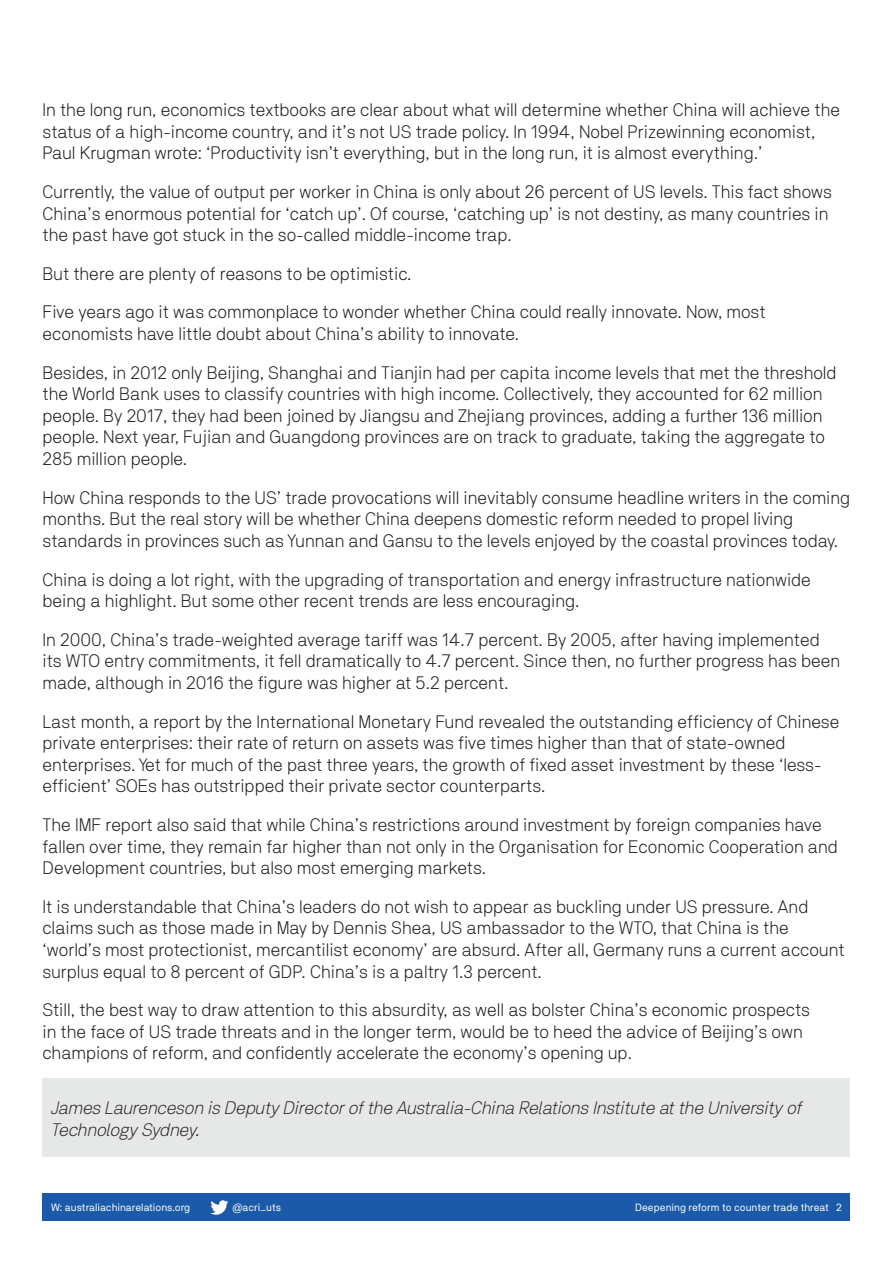
<style>
.page{position:relative;width:893px;height:1263px;background:#fff}
.page>*{position:absolute;margin:0;border:0;box-sizing:border-box;transform-origin:0 0}
.Body_Copy{font:300 18px/21.6px "NB Akademie Std";color:#231f20}
.Author_bios{font:italic 300 18px/21.6px "NB Akademie Std";color:#231f20}
.t1{font:10.5px "NB Akademie Std";color:#fff}
</style>
<div class="page">
<div style="left:43px;top:1193px;width:807px;height:27px;background:#1b5aa9"></div>
<svg style="left:210px;top:1200px;width:18px;height:15px"></svg>
<div style="left:43px;top:1078px;width:807px;height:79px;background:#e5e8e7"></div>
<p class="Body_Copy" style="left:43px;top:99px;width:799px">In the long run, economics textbooks are clear about what will determine whether China will achieve the status of a high-income country, and it’s not US trade policy. In 1994, Nobel Prizewinning economist,<br>Paul Krugman wrote: ‘Productivity isn’t everything, but in the long run, it is almost everything.’</p>
<p class="Body_Copy" style="left:43px;top:181px;width:791px">Currently, the value of output per worker in China is only about 26 percent of US levels. This fact shows<br>China’s enormous potential for ‘catch up’. Of course, ‘catching up’ is not destiny, as many countries in the past have got stuck in the so-called middle-income trap.</p>
<p class="Body_Copy" style="left:43px;top:262px;width:370px">But there are plenty of reasons to be optimistic.</p>
<p class="Body_Copy" style="left:43px;top:301px;width:725px">Five years ago it was commonplace to wonder whether China could really innovate. Now, most economists have little doubt about China’s ability to innovate.</p>
<p class="Body_Copy" style="left:43px;top:361px;width:795px">Besides, in 2012 only Beijing, Shanghai and Tianjin had per capita income levels that met the threshold the World Bank uses to classify countries with high income. Collectively, they accounted for 62 million people. By 2017, they had been joined by Jiangsu and Zhejiang provinces, adding a further 136 million people. Next year, Fujian and Guangdong provinces are on track to graduate, taking the aggregate to 285 million people.</p>
<p class="Body_Copy" style="left:43px;top:486px;width:809px">How China responds to the US’ trade provocations will inevitably consume headline writers in the coming months. But the real story will be whether China deepens domestic reform needed to propel living standards in provinces such as Yunnan and Gansu to the levels enjoyed by the coastal provinces today.</p>
<p class="Body_Copy" style="left:43px;top:568px;width:770px">China is doing a lot right, with the upgrading of transportation and energy infrastructure nationwide being a highlight. But some other recent trends are less encouraging.</p>
<p class="Body_Copy" style="left:43px;top:628px;width:799px">In 2000, China’s trade-weighted average tariff was 14.7 percent. By 2005, after having implemented its WTO entry commitments, it fell dramatically to 4.7 percent. Since then, no further progress has been made, although in 2016 the figure was higher at 5.2 percent.</p>
<p class="Body_Copy" style="left:43px;top:710px;width:798px">Last month, a report by the International Monetary Fund revealed the outstanding efficiency of Chinese private enterprises: their rate of return on assets was five times higher than that of state-owned enterprises. Yet for much of the past three years, the growth of fixed asset investment by these ‘less&shy;efficient’ SOEs has outstripped their private sector counterparts.</p>
<p class="Body_Copy" style="left:43px;top:813px;width:797px">The IMF report also said that while China’s restrictions around investment by foreign companies have fallen over time, they remain far higher than not only in the Organisation for Economic Cooperation and<br>Development countries, but also most emerging markets.</p>
<p class="Body_Copy" style="left:43px;top:895px;width:804px">It is understandable that China’s leaders do not wish to appear as buckling under US pressure. And claims such as those made in May by Dennis Shea, US ambassador to the WTO, that China is the ‘world’s most protectionist, mercantilist economy’ are absurd. After all, Germany runs a current account surplus equal to 8 percent of GDP. China’s is a paltry 1.3 percent.</p>
<p class="Body_Copy" style="left:43px;top:999px;width:769px">Still, the best way to draw attention to this absurdity, as well as bolster China’s economic prospects in the face of US trade threats and in the longer term, would be to heed the advice of Beijing’s own champions of reform, and confidently accelerate the economy’s opening up.</p>
<p class="Author_bios" style="left:51px;top:1097px;width:752px">James Laurenceson is Deputy Director of the Australia-China Relations Institute at the University of<br>Technology Sydney.</p>
<p class="t1" style="left:51px;top:1201px;width:141px">W: australiachinarelations.org</p>
<p class="t1" style="left:233px;top:1201px;width:50px">@acri_uts</p>
<p class="t1" style="left:635px;top:1201px;width:208px">Deepening reform to counter trade threat 2</p>
</div>
